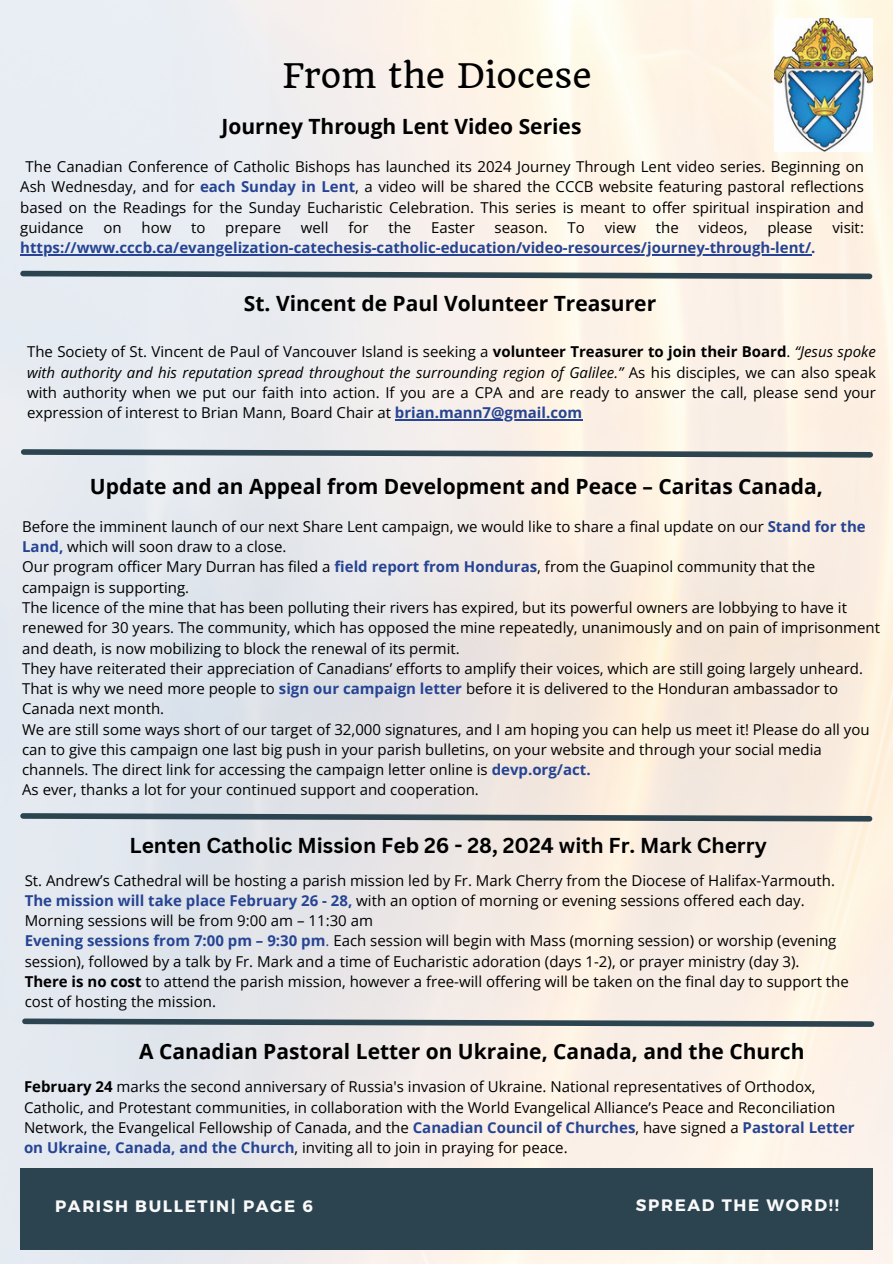
<style>
.page{position:relative;width:893px;height:1264px;background:#fff}
.page>*{position:absolute;margin:0;border:0;box-sizing:border-box;transform-origin:0 0}
.t1{font:33px "Quando";color:#000}
.t2{font:700 21px "Open Sans";color:#000}
.t3{font:700 21px "Canva Sans";color:#000}
.t4{font:700 16.5px "Montserrat";letter-spacing:.1em;color:#fafafa}
.t5{font:15px/20.2px "Open Sans";color:#000}
.t6{font:700 15px "Open Sans";color:#264493}
.s1{font-weight:700;color:#264493}
.s2{font-weight:700}
.s3{font-style:italic}
.s4{color:#264493}
</style>
<div class="page">
<img style="left:0;top:0;width:892px;height:1263px">
<div style="left:20px;top:1168px;width:852px;height:81px;background:#2c4450"></div>
<img style="left:774px;top:18px;width:98px;height:133px">
<svg style="left:19px;top:1015px;width:858px;height:14px;background:#a1a8ab"></svg>
<svg style="left:18px;top:446px;width:857px;height:14px;background:#a3a9ac"></svg>
<hr style="left:395px;top:419px;width:187px;height:1px;background:#264493">
<hr style="left:20px;top:254px;width:791px;height:1px;background:#264493">
<svg style="left:17px;top:268px;width:858px;height:14px;background:#a3abad"></svg>
<svg style="left:17px;top:810px;width:858px;height:14px;background:#9fa6a9"></svg>
<h1 class="t1" style="left:282px;top:55px;width:311px">From the Diocese</h1>
<h2 class="t2" style="left:221px;top:112px;width:361px">Journey Through Lent Video Series</h2>
<p class="t5" style="left:20px;top:156px;width:845px;text-align:justify;text-indent:5px">The Canadian Conference of Catholic Bishops has launched its 2024 Journey Through Lent video series. Beginning on Ash Wednesday, and for <span class="s1">each Sunday in Lent</span>, a video will be shared the CCCB website featuring pastoral reflections based on the Readings for the Sunday Eucharistic Celebration. This series is meant to offer spiritual inspiration and guidance</p>
<p class="t5" style="left:103px;top:217px;width:20px">on</p>
<p class="t5" style="left:141px;top:217px;width:31px">how</p>
<p class="t5" style="left:191px;top:217px;width:16px">to</p>
<p class="t5" style="left:225px;top:217px;width:57px">prepare</p>
<p class="t5" style="left:301px;top:217px;width:29px">well</p>
<p class="t5" style="left:348px;top:217px;width:22px">for</p>
<p class="t5" style="left:388px;top:217px;width:24px">the</p>
<p class="t5" style="left:431px;top:217px;width:45px">Easter</p>
<p class="t5" style="left:494px;top:217px;width:55px">season.</p>
<p class="t5" style="left:567px;top:217px;width:19px">To</p>
<p class="t5" style="left:604px;top:217px;width:33px">view</p>
<p class="t5" style="left:655px;top:217px;width:24px">the</p>
<p class="t5" style="left:698px;top:217px;width:50px">videos,</p>
<p class="t5" style="left:767px;top:217px;width:47px">please</p>
<p class="t5" style="left:832px;top:217px;width:33px">visit:</p>
<p class="t6" style="left:20px;top:237px;width:796px">https://www.cccb.ca/evangelization-catechesis-catholic-education/video-resources/journey-through-lent/.</p>
<h2 class="t2" style="left:244px;top:289px;width:414px">St. Vincent de Paul Volunteer Treasurer</h2>
<p class="t5" style="left:27px;top:341px;width:850px;text-align:justify">The Society of St. Vincent de Paul of Vancouver Island is seeking a <span class="s2">volunteer Treasurer to join their Board</span>. <span class="s3">“Jesus spoke with authority and his reputation spread throughout the surrounding region of Galilee.”</span> As his disciples, we can also speak with authority when we put our faith into action. If you are a CPA and are ready to answer the call, please send your expression of interest to Brian Mann, Board Chair at <span class="s1">brian.mann7@gmail.com</span></p>
<h2 class="t2" style="left:90px;top:471px;width:734px">Update and an Appeal from Development and Peace – Caritas Canada,</h2>
<p class="t5" style="left:22px;top:516px;width:859px">Before the imminent launch of our next Share Lent campaign, we would like to share a final update on our <span class="s1">Stand for the Land,</span> which will soon draw to a close.<br>Our program officer Mary Durran has filed a <span class="s1">field report from Honduras</span>, from the Guapinol community that the campaign is supporting.<br>The licence of the mine that has been polluting their rivers has expired, but its powerful owners are lobbying to have it renewed for 30 years. The community, which has opposed the mine repeatedly, unanimously and on pain of imprisonment and death, is now mobilizing to block the renewal of its permit.<br>They have reiterated their appreciation of Canadians’ efforts to amplify their voices, which are still going largely unheard.<br>That is why we need more people to <span class="s1">sign our campaign letter</span> before it is delivered to the Honduran ambassador to Canada next month.<br>We are still some ways short of our target of 32,000 signatures, and I am hoping you can help us meet it! Please do all you can to give this campaign one last big push in your parish bulletins, on your website and through your social media channels. The direct link for accessing the campaign letter online is <span class="s1">devp.org/act.<br></span>As ever, thanks a lot for your continued support and cooperation.</p>
<h2 class="t3" style="left:129px;top:830px;width:638px">Lenten Catholic Mission Feb 26 - 28, 2024 with Fr. Mark Cherry</h2>
<p class="t5" style="left:25px;top:869px;width:825px">St. Andrew’s Cathedral will be hosting a parish mission led by Fr. Mark Cherry from the Diocese of Halifax-Yarmouth.<br><span class="s1">The mission will take place February 26 - 28,</span> with an option of morning or evening sessions offered each day.<br>Morning sessions will be from 9:00 am – 11:30 am<br><span class="s1">Evening sessions from 7:00 pm – 9:30 pm</span><span class="s4">.</span> Each session will begin with Mass (morning session) or worship (evening session), followed by a talk by Fr. Mark and a time of Eucharistic adoration (days 1-2), or prayer ministry (day 3).<br><span class="s2">There is no cost</span> to attend the parish mission, however a free-will offering will be taken on the final day to support the cost of hosting the mission.</p>
<h2 class="t2" style="left:139px;top:1036px;width:666px">A Canadian Pastoral Letter on Ukraine, Canada, and the Church</h2>
<p class="t5" style="left:24px;top:1076px;width:832px"><span class="s2">February 24</span> marks the second anniversary of Russia's invasion of Ukraine. National representatives of Orthodox, Catholic, and Protestant communities, in collaboration with the World Evangelical Alliance’s Peace and Reconciliation Network, the Evangelical Fellowship of Canada, and the <span class="s1">Canadian Council of Churches</span>, have signed a <span class="s1">Pastoral Letter on Ukraine, Canada, and the Church</span>, inviting all to join in praying for peace.</p>
<p class="t4" style="left:55px;top:1195px;width:259px">PARISH BULLETIN| PAGE 6</p>
<p class="t4" style="left:635px;top:1194px;width:204px">SPREAD THE WORD!!</p>
</div>
